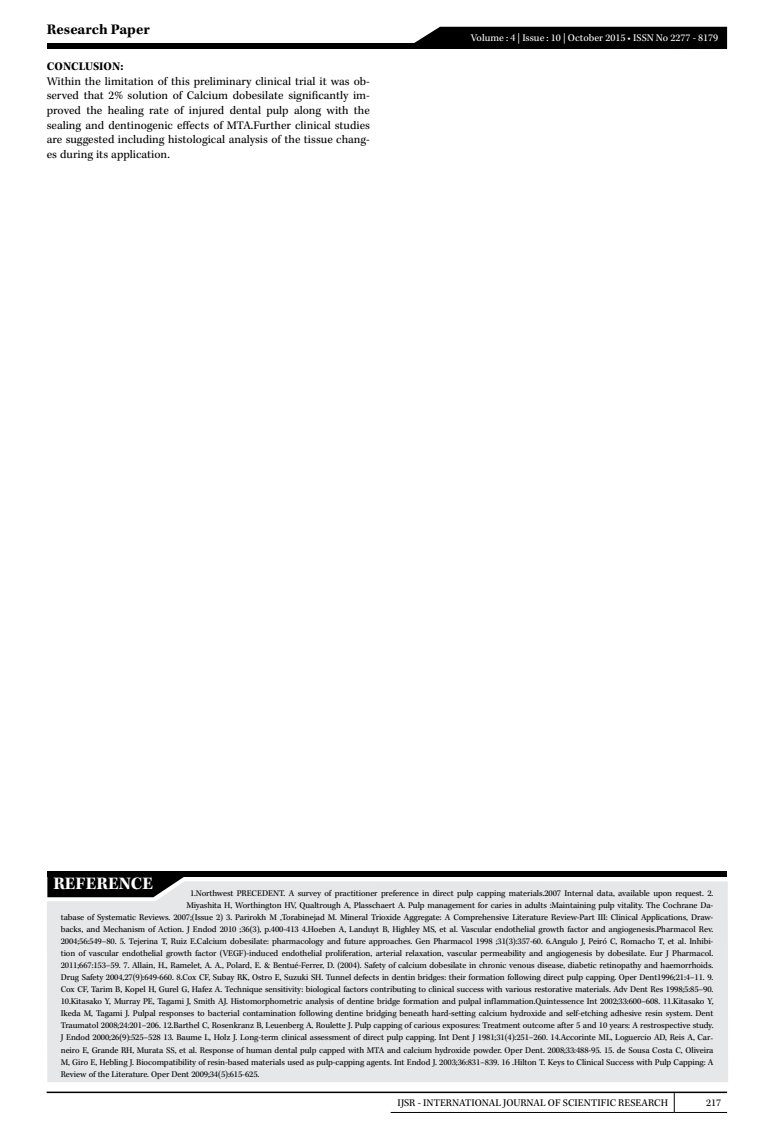
<style>
.page{position:relative;width:774px;height:1136px;background:#fff}
.page>*{position:absolute;margin:0;border:0;box-sizing:border-box;transform-origin:0 0}
.t1{font:700 18px "Kepler Std";letter-spacing:.005em;color:#fff}
.t2{font:700 15px "Kepler Std";color:#000}
.t3{font:12px/14.7px "Kepler Std";color:#000;text-align:justify}
.t4{font:700 12px "Kepler Std";letter-spacing:.005em;color:#000}
.t5{font:10.5px "Kepler Std";color:#000}
.t6{font:10.5px "Kepler Std";color:#fff}
.t7{font:9px "Kepler Std";letter-spacing:-.01em;color:#000}
</style>
<div class="page">
<hr style="left:47px;top:1091px;width:680px;height:1px;background:#000">
<svg style="left:674px;top:1092px;width:1px;height:19px"></svg>
<hr style="left:391px;top:1111px;width:283px;height:1px;background:#000">
<hr style="left:674px;top:1111px;width:53px;height:1px;background:#000">
<div style="left:47px;top:43px;width:680px;height:6px;background:#000"></div>
<div style="left:414px;top:27px;width:313px;height:16px;background:#000"></div>
<div style="left:47px;top:881px;width:681px;height:201px;background:#e6e7e8"></div>
<div style="left:47px;top:871px;width:680px;height:6px;background:#000"></div>
<svg style="left:47px;top:877px;width:140px;height:20px;background:#1f2020"></svg>
<h2 class="t2" style="left:47px;top:21px;width:104px">Research Paper</h2>
<h3 class="t4" style="left:47px;top:60px;width:78px">CONCLUSION:</h3>
<p class="t3" style="left:47px;top:74px;width:325px">Within the limitation of this preliminary clinical trial it was ob&shy;served that 2% solution of Calcium dobesilate significantly im&shy;proved the healing rate of injured dental pulp along with the sealing and dentinogenic effects of MTA.Further clinical studies are suggested including histological analysis of the tissue chang&shy;es during its application.</p>
<p class="t6" style="left:471px;top:32px;width:249px">Volume : 4 | Issue : 10 | October 2015 • ISSN No 2277 - 8179</p>
<h1 class="t1" style="left:53px;top:873px;width:101px">REFERENCE</h1>
<p class="t7" style="left:190px;top:888px;width:525px">1.Northwest PRECEDENT. A survey of practitioner preference in direct pulp capping materials.2007 Internal data, available upon request. 2.</p>
<p class="t7" style="left:187px;top:900px;width:528px">Miyashita H, Worthington HV, Qualtrough A, Plasschaert A. Pulp management for caries in adults :Maintaining pulp vitality. The Cochrane Da-</p>
<p class="t7" style="left:61px;top:912px;width:654px">tabase of Systematic Reviews. 2007;(Issue 2) 3. Parirokh M ,Torabinejad M. Mineral Trioxide Aggregate: A Comprehensive Literature Review-Part III: Clinical Applications, Draw-</p>
<p class="t7" style="left:61px;top:924px;width:654px">backs, and Mechanism of Action. J Endod 2010 ;36(3), p.400-413 4.Hoeben A, Landuyt B, Highley MS, et al. Vascular endothelial growth factor and angiogenesis.Pharmacol Rev.</p>
<p class="t7" style="left:61px;top:936px;width:654px">2004;56:549–80. 5. Tejerina T, Ruiz E.Calcium dobesilate: pharmacology and future approaches. Gen Pharmacol 1998 ;31(3):357-60. 6.Angulo J, Peiró C, Romacho T, et al. Inhibi-</p>
<p class="t7" style="left:61px;top:948px;width:654px">tion of vascular endothelial growth factor (VEGF)-induced endothelial proliferation, arterial relaxation, vascular permeability and angiogenesis by dobesilate. Eur J Pharmacol.</p>
<p class="t7" style="left:61px;top:960px;width:654px">2011;667:153–59. 7. Allain, H., Ramelet, A. A., Polard, E. &amp; Bentué-Ferrer, D. (2004). Safety of calcium dobesilate in chronic venous disease, diabetic retinopathy and haemorrhoids.</p>
<p class="t7" style="left:61px;top:972px;width:654px">Drug Safety 2004,27(9):649-660. 8.Cox CF, Subay RK, Ostro E, Suzuki SH. Tunnel defects in dentin bridges: their formation following direct pulp capping. Oper Dent1996;21:4–11. 9.</p>
<p class="t7" style="left:61px;top:984px;width:654px">Cox CF, Tarim B, Kopel H, Gurel G, Hafez A. Technique sensitivity: biological factors contributing to clinical success with various restorative materials. Adv Dent Res 1998;5:85–90.</p>
<p class="t7" style="left:61px;top:996px;width:654px">10.Kitasako Y, Murray PE, Tagami J, Smith AJ. Histomorphometric analysis of dentine bridge formation and pulpal inflammation.Quintessence Int 2002;33:600–608. 11.Kitasako Y,</p>
<p class="t7" style="left:61px;top:1008px;width:654px">Ikeda M, Tagami J. Pulpal responses to bacterial contamination following dentine bridging beneath hard-setting calcium hydroxide and self-etching adhesive resin system. Dent</p>
<p class="t7" style="left:61px;top:1020px;width:654px">Traumatol 2008;24:201–206. 12.Barthel C, Rosenkranz B, Leuenberg A, Roulette J. Pulp capping of carious exposures: Treatment outcome after 5 and 10 years: A restrospective study.</p>
<p class="t7" style="left:61px;top:1032px;width:654px">J Endod 2000;26(9):525–528 13. Baume L, Holz J. Long-term clinical assessment of direct pulp capping. Int Dent J 1981;31(4):251–260. 14.Accorinte ML, Loguercio AD, Reis A, Car-</p>
<p class="t7" style="left:61px;top:1044px;width:654px">neiro E, Grande RH, Murata SS, et al. Response of human dental pulp capped with MTA and calcium hydroxide powder. Oper Dent. 2008;33:488-95. 15. de Sousa Costa C, Oliveira</p>
<p class="t7" style="left:61px;top:1056px;width:654px">M, Giro E, Hebling J. Biocompatibility of resin-based materials used as pulp-capping agents. Int Endod J. 2003;36:831–839. 16 .Hilton T. Keys to Clinical Success with Pulp Capping: A</p>
<p class="t7" style="left:61px;top:1068px;width:200px">Review of the Literature. Oper Dent 2009;34(5):615-625.</p>
<p class="t5" style="left:398px;top:1097px;width:272px">IJSR - INTERNATIONAL JOURNAL OF SCIENTIFIC RESEARCH</p>
<p class="t5" style="left:706px;top:1097px;width:17px">217</p>
</div>
